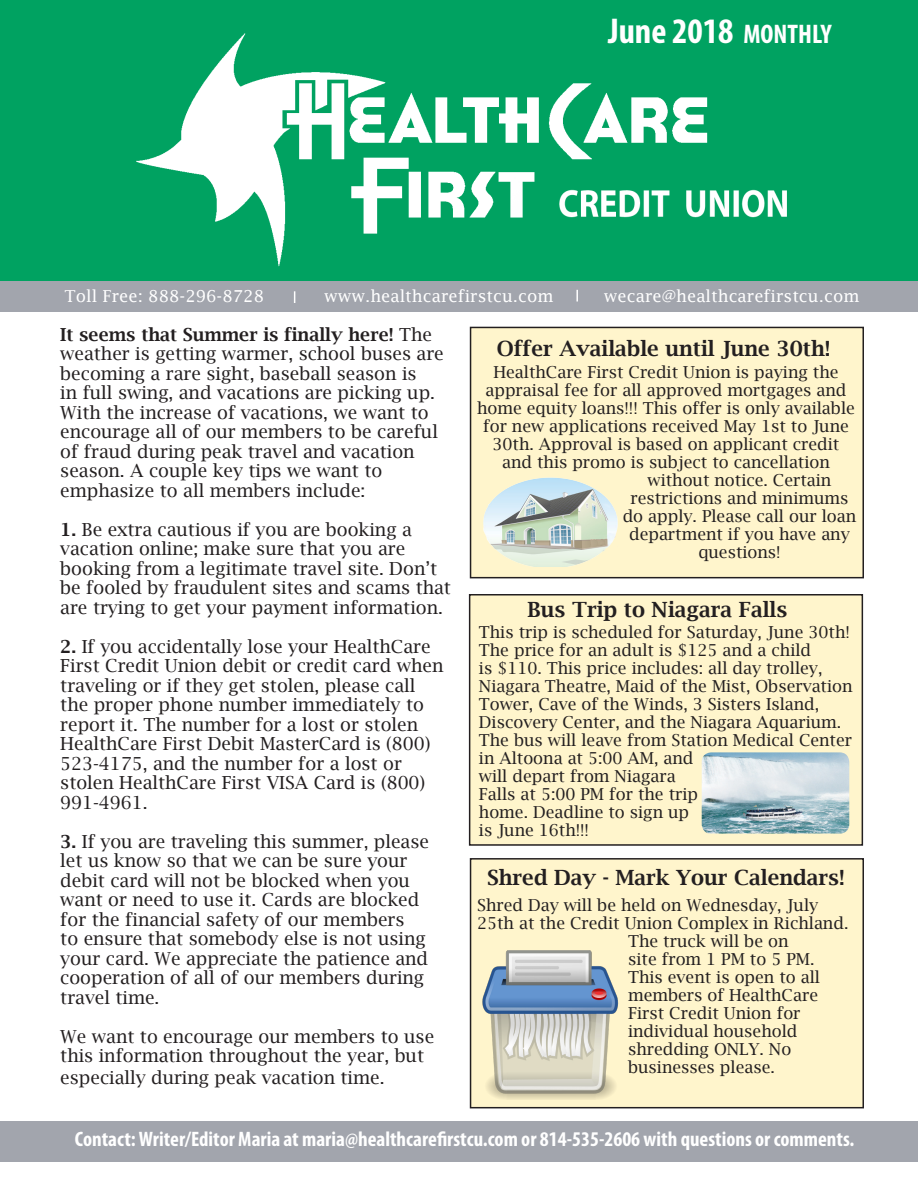
<style>
.page{position:relative;width:918px;height:1188px;background:#fff}
.page>*{position:absolute;margin:0;border:0;box-sizing:border-box;transform-origin:0 0}
.Body_4{font:700 condensed 36px "Myriad Pro";color:#fff}
.t1{font:700 condensed 27px "Myriad Pro";color:#fff}
.t2{font:700 condensed 21px "Myriad Pro";color:#fff}
.t3{font:600 21px "Lucida Bright";color:#231f20}
.t4{font:18px/19.5px "Lucida Bright";color:#231f20}
.t5{font:16.5px/18px "Lucida Bright";color:#231f20}
.Body_4-2{font:16.5px "Lucida Fax";color:#fff}
.s1{font-weight:600}
</style>
<div class="page">
<div style="left:471px;top:327px;width:392px;height:251px;background:#fff5cc"></div>
<div style="left:470px;top:327px;width:394px;height:251px;border:2px solid #231f20"></div>
<div style="left:1px;top:0;width:917px;height:283px;background:#00a261"></div>
<div style="left:470px;top:595px;width:392px;height:250px;background:#fff5cc"></div>
<div style="left:469px;top:594px;width:394px;height:252px;border:2px solid #231f20"></div>
<img style="left:483px;top:477px;width:135px;height:89px">
<img style="left:702px;top:752px;width:147px;height:82px">
<div style="left:1px;top:281px;width:917px;height:30px;background:#a2a5ad"></div>
<svg style="left:576px;top:290px;width:2px;height:12px"></svg>
<svg style="left:294px;top:291px;width:1px;height:12px"></svg>
<img style="left:136px;top:33px;width:651px;height:234px">
<div style="left:0;top:1121px;width:918px;height:41px;background:#a2a5ad"></div>
<div style="left:471px;top:859px;width:392px;height:249px;background:#fff5cc"></div>
<div style="left:470px;top:858px;width:394px;height:250px;border:2px solid #231f20"></div>
<img style="left:482px;top:950px;width:137px;height:150px">
<p class="Body_4" style="left:608px;top:9px;width:127px">June 2018</p>
<p class="t1" style="left:743px;top:17px;width:90px">MONTHLY</p>
<p class="Body_4-2" style="left:65px;top:286px;width:201px">Toll Free: 888-296-8728</p>
<p class="Body_4-2" style="left:324px;top:286px;width:231px">www.healthcarefirstcu.com</p>
<p class="Body_4-2" style="left:604px;top:286px;width:257px">wecare@healthcarefirstcu.com</p>
<p class="t4" style="left:60px;top:324px;width:385px"><span class="s1">It seems that Summer is finally here!</span> The weather is getting warmer, school buses are becoming a rare sight, baseball season is<br>in full swing, and vacations are picking up.<br>With the increase of vacations, we want to encourage all of our members to be careful of fraud during peak travel and vacation season. A couple key tips we want to emphasize to all members include:</p>
<p class="t4" style="left:60px;top:519px;width:392px"><span class="s1">1.</span> Be extra cautious if you are booking a vacation online; make sure that you are booking from a legitimate travel site. Don’t be fooled by fraudulent sites and scams that are trying to get your payment information.</p>
<p class="t4" style="left:60px;top:636px;width:385px"><span class="s1">2.</span> If you accidentally lose your HealthCare First Credit Union debit or credit card when traveling or if they get stolen, please call the proper phone number immediately to report it. The number for a lost or stolen HealthCare First Debit MasterCard is (800)<br>523-4175, and the number for a lost or stolen HealthCare First VISA Card is (800)<br>991-4961.</p>
<p class="t4" style="left:60px;top:831px;width:370px"><span class="s1">3.</span> If you are traveling this summer, please let us know so that we can be sure your debit card will not be blocked when you want or need to use it. Cards are blocked for the financial safety of our members<br>to ensure that somebody else is not using your card. We appreciate the patience and cooperation of all of our members during travel time.</p>
<p class="t4" style="left:60px;top:1026px;width:375px">We want to encourage our members to use this information throughout the year, but</p>
<p class="t4" style="left:60px;top:1067px;width:326px">especially during peak vacation time.</p>
<p class="t3" style="left:497px;top:337px;width:335px">Offer Available until June 30th!</p>
<p class="t5" style="left:493px;top:363px;width:347px">HealthCare First Credit Union is paying the</p>
<p class="t5" style="left:485px;top:381px;width:363px">appraisal fee for all approved mortgages and</p>
<p class="t5" style="left:477px;top:399px;width:379px">home equity loans!!! This offer is only available</p>
<p class="t5" style="left:483px;top:417px;width:367px">for new applications received May 1st to June</p>
<p class="t5" style="left:493px;top:435px;width:348px">30th. Approval is based on applicant credit</p>
<p class="t5" style="left:502px;top:453px;width:329px">and this promo is subject to cancellation</p>
<p class="t5" style="left:648px;top:471px;width:185px">without notice. Certain</p>
<p class="t5" style="left:631px;top:489px;width:219px">restrictions and minimums</p>
<p class="t5" style="left:623px;top:507px;width:235px">do apply. Please call our loan</p>
<p class="t5" style="left:629px;top:525px;width:222px">department if you have any</p>
<p class="t5" style="left:698px;top:543px;width:84px">questions!</p>
<p class="t3" style="left:527px;top:598px;width:262px">Bus Trip to Niagara Falls</p>
<p class="t5" style="left:479px;top:623px;width:375px">This trip is scheduled for Saturday, June 30th!<br>The price for an adult is $125 and a child<br>is $110. This price includes: all day trolley, Niagara Theatre, Maid of the Mist, Observation Tower, Cave of the Winds, 3 Sisters Island, Discovery Center, and the Niagara Aquarium.<br>The bus will leave from Station Medical Center in Altoona at 5:00 AM, and<br>will depart from Niagara<br>Falls at 5:00 PM for the trip<br>home. Deadline to sign up<br>is June 16th!!!</p>
<p class="t3" style="left:487px;top:866px;width:359px">Shred Day - Mark Your Calendars!</p>
<p class="t5" style="left:477px;top:896px;width:343px">Shred Day will be held on Wednesday, July</p>
<p class="t5" style="left:477px;top:914px;width:373px">25th at the Credit Union Complex in Richland.</p>
<p class="t5" style="left:628px;top:932px;width:162px">The truck will be on</p>
<p class="t5" style="left:628px;top:950px;width:188px">site from 1 PM to 5 PM.</p>
<p class="t5" style="left:628px;top:968px;width:194px">This event is open to all</p>
<p class="t5" style="left:628px;top:986px;width:191px">members of HealthCare</p>
<p class="t5" style="left:628px;top:1004px;width:174px">First Credit Union for</p>
<p class="t5" style="left:628px;top:1022px;width:171px">individual household</p>
<p class="t5" style="left:628px;top:1040px;width:165px">shredding ONLY. No</p>
<p class="t5" style="left:628px;top:1058px;width:148px">businesses please.</p>
<p class="t2" style="left:75px;top:1126px;width:781px">Contact: Writer/Editor Maria at maria@healthcarefirstcu.com or 814-535-2606 with questions or comments.</p>
</div>
